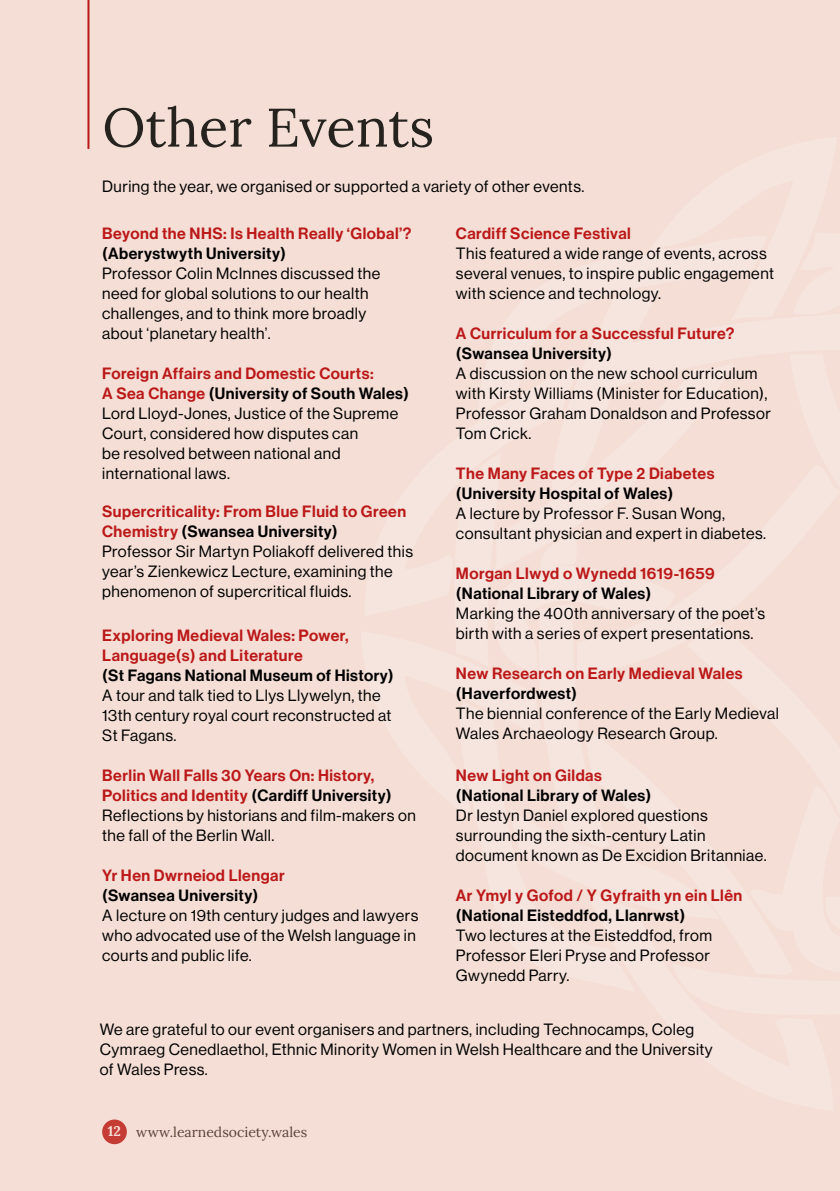
<style>
.page{position:relative;width:840px;height:1191px;background:#fff}
.page>*{position:absolute;margin:0;border:0;box-sizing:border-box;transform-origin:0 0}
.Heading_1{font:54.2px "Lora";color:#26231e}
.Intro_Para{font:16px/20px "N Haas Grotesk DS Pro 55 Rg";letter-spacing:.03em;color:#000}
.Intro_Para-2{font:16px/20px "N Haas Grotesk DS Pro 65 Md";letter-spacing:.03em;color:#bb1818}
.Intro_Para-3{font:16px/20px "N Haas Grotesk DS Pro 65 Md";letter-spacing:.03em;color:#000}
.t1{font:14px "Lora";color:#26231e}
.s1{color:#000}
.s2{color:#bb1818}
.s3{font-weight:700;color:#fff}
</style>
<div class="page">
<div style="left:0;top:0;width:839px;height:1191px;background:#f4ded6"></div>
<hr style="left:87px;top:0;width:2px;height:149px;background:#bb1818">
<p class="Heading_1" style="left:102px;top:86px;width:333px">Other Events</p>
<p class="Intro_Para" style="left:102px;top:177px;width:483px">During the year, we organised or supported a variety of other events.</p>
<p class="Intro_Para-2" style="left:455px;top:224px;width:176px">Cardiff Science Festival</p>
<p class="Intro_Para" style="left:455px;top:244px;width:319px">This featured a wide range of events, across several venues, to inspire public engagement with science and technology.</p>
<p class="Intro_Para-2" style="left:455px;top:324px;width:280px">A Curriculum for a Successful Future? <span class="s1">(Swansea University)</span></p>
<p class="Intro_Para" style="left:455px;top:364px;width:316px">A discussion on the new school curriculum with Kirsty Williams (Minister for Education), Professor Graham Donaldson and Professor Tom Crick.</p>
<p class="Intro_Para-2" style="left:455px;top:464px;width:260px">The Many Faces of Type 2 Diabetes <span class="s1">(University Hospital of Wales)</span></p>
<p class="Intro_Para" style="left:455px;top:504px;width:311px">A lecture by Professor F. Susan Wong, consultant physician and expert in diabetes.</p>
<p class="Intro_Para-2" style="left:455px;top:564px;width:260px">Morgan Llwyd o Wynedd 1619-1659 <span class="s1">(National Library of Wales)</span></p>
<p class="Intro_Para" style="left:455px;top:604px;width:310px">Marking the 400th anniversary of the poet’s birth with a series of expert presentations.</p>
<p class="Intro_Para-2" style="left:455px;top:664px;width:288px">New Research on Early Medieval Wales <span class="s1">(Haverfordwest)</span></p>
<p class="Intro_Para" style="left:455px;top:704px;width:324px">The biennial conference of the Early Medieval<br>Wales Archaeology Research Group.</p>
<p class="Intro_Para-3" style="left:455px;top:766px;width:197px"><span class="s2">New Light on Gildas </span>(National Library of Wales)</p>
<p class="Intro_Para" style="left:455px;top:806px;width:312px">Dr Iestyn Daniel explored questions surrounding the sixth-century Latin document known as De Excidion Britanniae.</p>
<p class="Intro_Para-2" style="left:455px;top:886px;width:288px">Ar Ymyl y Gofod / Y Gyfraith yn ein Llên <span class="s1">(National Eisteddfod, Llanrwst)</span></p>
<p class="Intro_Para" style="left:455px;top:926px;width:257px">Two lectures at the Eisteddfod, from<br>Professor Eleri Pryse and Professor<br>Gwynedd Parry.</p>
<p class="Intro_Para" style="left:100px;top:1019px;width:614px">We are grateful to our event organisers and partners, including Technocamps, Coleg<br>Cymraeg Cenedlaethol, Ethnic Minority Women in Welsh Healthcare and the University of Wales Press.</p>
<p class="Intro_Para-2" style="left:102px;top:224px;width:310px">Beyond the NHS: Is Health Really ‘Global’? <span class="s1">(Aberystwyth University)</span></p>
<p class="Intro_Para" style="left:102px;top:264px;width:279px">Professor Colin McInnes discussed the need for global solutions to our health challenges, and to think more broadly about ‘planetary health’.</p>
<p class="Intro_Para-2" style="left:102px;top:364px;width:308px">Foreign Affairs and Domestic Courts:<br>A Sea Change <span class="s1">(University of South Wales)</span></p>
<p class="Intro_Para" style="left:102px;top:404px;width:297px">Lord Lloyd-Jones, Justice of the Supreme<br>Court, considered how disputes can<br>be resolved between national and international laws.</p>
<p class="Intro_Para-2" style="left:102px;top:502px;width:305px">Supercriticality: From Blue Fluid to Green<br>Chemistry <span class="s1">(Swansea University)</span></p>
<p class="Intro_Para" style="left:102px;top:542px;width:312px">Professor Sir Martyn Poliakoff delivered this year’s Zienkewicz Lecture, examining the phenomenon of supercritical fluids.</p>
<p class="Intro_Para-2" style="left:102px;top:626px;width:293px">Exploring Medieval Wales: Power,<br>Language(s) and Literature<br><span class="s1">(St Fagans National Museum of History)</span></p>
<p class="Intro_Para" style="left:102px;top:686px;width:291px">A tour and talk tied to Llys Llywelyn, the<br>13th century royal court reconstructed at<br>St Fagans.</p>
<p class="Intro_Para-2" style="left:102px;top:766px;width:291px">Berlin Wall Falls 30 Years On: History,<br>Politics and Identity <span class="s1">(Cardiff University)</span></p>
<p class="Intro_Para" style="left:102px;top:806px;width:315px">Reflections by historians and film-makers on the fall of the Berlin Wall.</p>
<p class="Intro_Para-2" style="left:102px;top:866px;width:184px">Yr Hen Dwrneiod Llengar <span class="s1">(Swansea University)</span></p>
<p class="Intro_Para" style="left:102px;top:906px;width:317px">A lecture on 19th century judges and lawyers who advocated use of the Welsh language in courts and public life.</p>
<p class="t1" style="left:108px;top:1121px;width:201px"><span class="s3">12</span> www.learnedsociety.wales</p>
</div>
